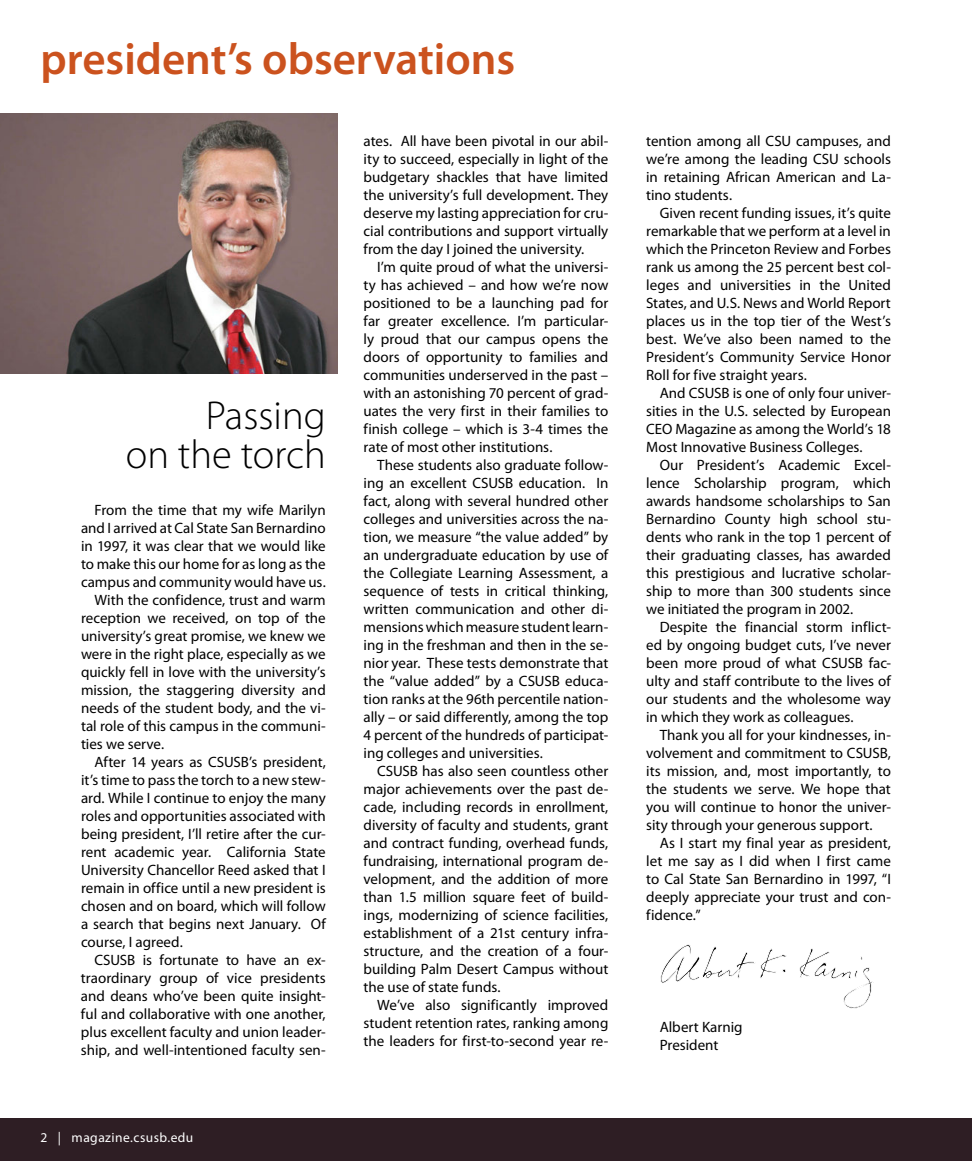
<style>
.page{position:relative;width:972px;height:1161px;background:#fff}
.page>*{position:absolute;margin:0;border:0;box-sizing:border-box;transform-origin:0 0}
.t1{font:600 45px "Myriad Pro";color:#cb521e}
.t2{font:300 40.5px/39px "Myriad Pro";color:#000;text-align:right}
.t3{font:15px/18px "Myriad Pro";color:#000;text-align:justify}
.t4{font:13.5px "Myriad Pro";letter-spacing:.035em;color:#fff}
</style>
<div class="page">
<div style="left:0;top:1118px;width:972px;height:43px;background:#2e1e24"></div>
<svg style="left:799px;top:948px;width:75px;height:61px"></svg>
<svg style="left:660px;top:944px;width:126px;height:39px"></svg>
<img style="left:0;top:114px;width:338px;height:259px">
<h1 class="t1" style="left:40px;top:31px;width:476px">president’s observations</h1>
<h2 class="t2" style="left:126px;top:396px;width:201px">Passing<br>on the torch</h2>
<p class="t3" style="left:94px;top:501px;width:233px">From the time that my wife Marilyn</p>
<p class="t3" style="left:81px;top:519px;width:246px">and I arrived at Cal State San Bernardino</p>
<p class="t3" style="left:81px;top:537px;width:246px">in 1997, it was clear that we would like</p>
<p class="t3" style="left:81px;top:555px;width:246px">to make this our home for as long as the</p>
<p class="t3" style="left:81px;top:573px;width:246px">campus and community would have us.</p>
<p class="t3" style="left:94px;top:591px;width:233px">With the confidence, trust and warm</p>
<p class="t3" style="left:81px;top:609px;width:246px">reception we received, on top of the</p>
<p class="t3" style="left:81px;top:627px;width:246px">university’s great promise, we knew we</p>
<p class="t3" style="left:81px;top:645px;width:246px">were in the right place, especially as we</p>
<p class="t3" style="left:81px;top:663px;width:246px">quickly fell in love with the university’s</p>
<p class="t3" style="left:81px;top:681px;width:246px">mission, the staggering diversity and</p>
<p class="t3" style="left:81px;top:699px;width:246px">needs of the student body, and the vi-</p>
<p class="t3" style="left:81px;top:717px;width:246px">tal role of this campus in the communi-</p>
<p class="t3" style="left:81px;top:735px;width:85px">ties we serve.</p>
<p class="t3" style="left:95px;top:753px;width:233px">After 14 years as CSUSB’s president,</p>
<p class="t3" style="left:81px;top:771px;width:246px">it’s time to pass the torch to a new stew-</p>
<p class="t3" style="left:81px;top:789px;width:246px">ard. While I continue to enjoy the many</p>
<p class="t3" style="left:81px;top:807px;width:246px">roles and opportunities associated with</p>
<p class="t3" style="left:81px;top:825px;width:246px">being president, I’ll retire after the cur-</p>
<p class="t3" style="left:81px;top:843px;width:246px">rent academic year. California State</p>
<p class="t3" style="left:81px;top:861px;width:246px">University Chancellor Reed asked that I</p>
<p class="t3" style="left:81px;top:879px;width:246px">remain in office until a new president is</p>
<p class="t3" style="left:81px;top:897px;width:246px">chosen and on board, which will follow</p>
<p class="t3" style="left:81px;top:915px;width:246px">a search that begins next January. Of</p>
<p class="t3" style="left:81px;top:933px;width:103px">course, I agreed.</p>
<p class="t3" style="left:95px;top:951px;width:233px">CSUSB is fortunate to have an ex-</p>
<p class="t3" style="left:81px;top:969px;width:246px">traordinary group of vice presidents</p>
<p class="t3" style="left:81px;top:987px;width:246px">and deans who’ve been quite insight-</p>
<p class="t3" style="left:81px;top:1005px;width:246px">ful and collaborative with one another,</p>
<p class="t3" style="left:81px;top:1023px;width:246px">plus excellent faculty and union leader-</p>
<p class="t3" style="left:81px;top:1041px;width:246px">ship, and well-intentioned faculty sen-</p>
<p class="t4" style="left:40px;top:1130px;width:154px">2 | magazine.csusb.edu</p>
<p class="t3" style="left:364px;top:133px;width:246px">ates. All have been pivotal in our abil&shy;ity to succeed, especially in light of the budgetary shackles that have limited the university’s full development. They deserve my lasting appreciation for cru&shy;cial contributions and support virtually from the day I joined the university.</p>
<p class="t3" style="left:364px;top:259px;width:246px;text-indent:14px">I’m quite proud of what the universi&shy;ty has achieved – and how we’re now positioned to be a launching pad for far greater excellence. I’m particular&shy;ly proud that our campus opens the doors of opportunity to families and communities underserved in the past – with an astonishing 70 percent of grad&shy;uates the very first in their families to finish college – which is 3-4 times the rate of most other institutions.</p>
<p class="t3" style="left:364px;top:457px;width:246px;text-indent:14px">These students also graduate follow&shy;ing an excellent CSUSB education. In fact, along with several hundred other colleges and universities across the na&shy;tion, we measure “the value added” by an undergraduate education by use of the Collegiate Learning Assessment, a sequence of tests in critical thinking, written communication and other di&shy;mensions which measure student learn&shy;ing in the freshman and then in the se&shy;nior year. These tests demonstrate that the “value added” by a CSUSB educa&shy;tion ranks at the 96th percentile nation&shy;ally – or said differently, among the top 4 percent of the hundreds of participat&shy;ing colleges and universities.</p>
<p class="t3" style="left:364px;top:763px;width:246px;text-indent:14px">CSUSB has also seen countless other major achievements over the past de&shy;cade, including records in enrollment, diversity of faculty and students, grant and contract funding, overhead funds, fundraising, international program de&shy;velopment, and the addition of more than 1.5 million square feet of build&shy;ings, modernizing of science facilities, establishment of a 21st century infra&shy;structure, and the creation of a four&shy;building Palm Desert Campus without the use of state funds.</p>
<p class="t3" style="left:364px;top:997px;width:246px;text-indent:14px">We’ve also significantly improved student retention rates, ranking among the leaders for first-to-second year re-</p>
<p class="t3" style="left:646px;top:133px;width:246px">tention among all CSU campuses, and we’re among the leading CSU schools in retaining African American and La&shy;tino students.</p>
<p class="t3" style="left:646px;top:205px;width:246px;text-indent:14px">Given recent funding issues, it’s quite remarkable that we perform at a level in which the Princeton Review and Forbes rank us among the 25 percent best col&shy;leges and universities in the United States, and U.S. News and World Report places us in the top tier of the West’s best. We’ve also been named to the President’s Community Service Honor Roll for five straight years.</p>
<p class="t3" style="left:646px;top:385px;width:246px;text-indent:14px">And CSUSB is one of only four univer&shy;sities in the U.S. selected by European CEO Magazine as among the World’s 18<br>Most Innovative Business Colleges.</p>
<p class="t3" style="left:646px;top:457px;width:246px;text-indent:14px">Our President’s Academic Excel&shy;lence Scholarship program, which awards handsome scholarships to San Bernardino County high school stu&shy;dents who rank in the top 1 percent of their graduating classes, has awarded this prestigious and lucrative scholar&shy;ship to more than 300 students since we initiated the program in 2002.</p>
<p class="t3" style="left:646px;top:619px;width:246px;text-indent:14px">Despite the financial storm inflict&shy;ed by ongoing budget cuts, I’ve never been more proud of what CSUSB fac&shy;ulty and staff contribute to the lives of our students and the wholesome way in which they work as colleagues.</p>
<p class="t3" style="left:646px;top:727px;width:246px;text-indent:14px">Thank you all for your kindnesses, in&shy;volvement and commitment to CSUSB, its mission, and, most importantly, to the students we serve. We hope that you will continue to honor the univer&shy;sity through your generous support.</p>
<p class="t3" style="left:646px;top:835px;width:246px;text-indent:14px">As I start my final year as president, let me say as I did when I first came to Cal State San Bernardino in 1997, “I deeply appreciate your trust and con&shy;fidence.”</p>
<p class="t3" style="left:660px;top:1018px;width:84px">Albert Karnig<br>President</p>
</div>
